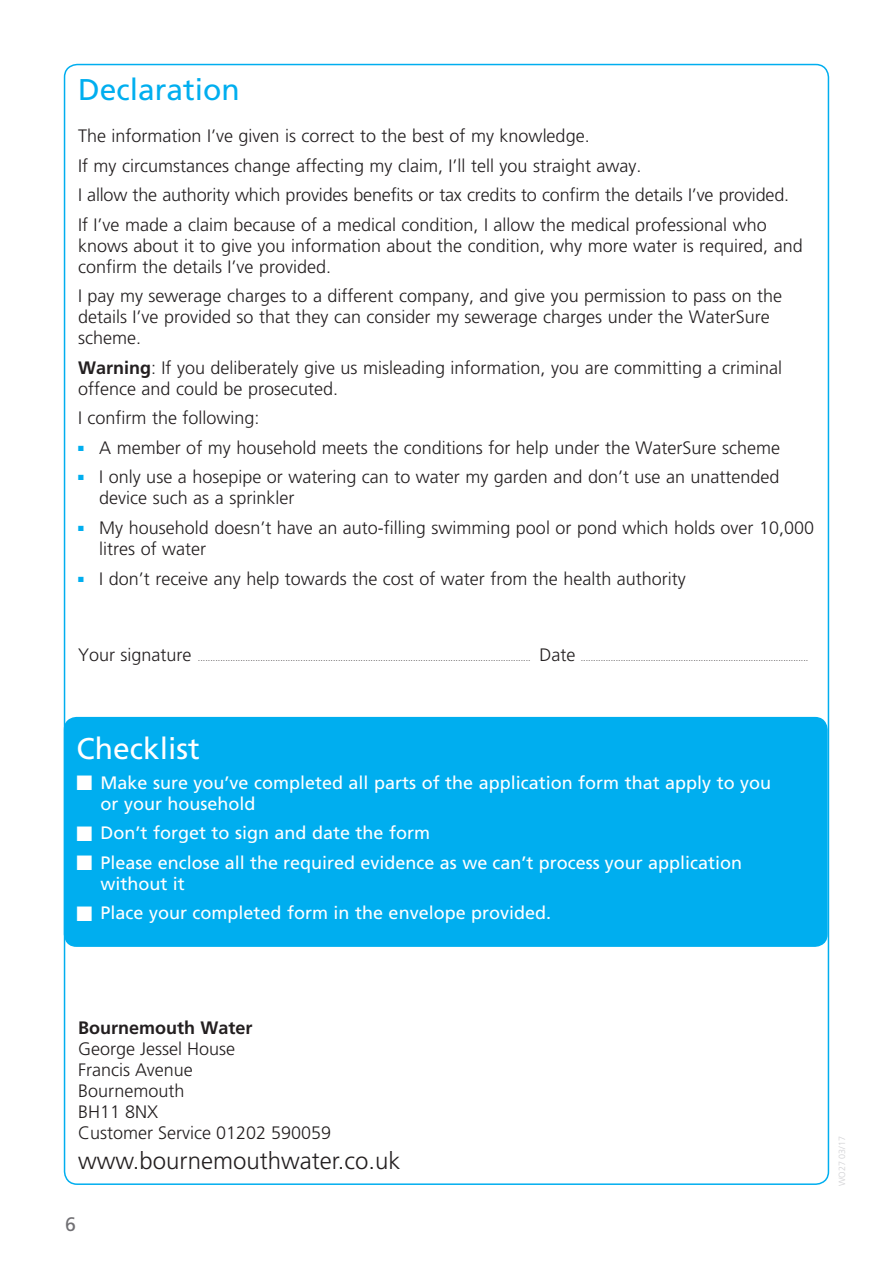
<style>
.page{position:relative;width:893px;height:1263px;background:#fff}
.page>*{position:absolute;margin:0;border:0;box-sizing:border-box;transform-origin:0 0}
.t1{font:30px "Frutiger";color:#00aeef}
.t2{font:30px "Frutiger";color:#fff}
.t3{font:300 24px "Frutiger";color:#231f20}
.t4{font:19.5px "Frutiger";color:#717074}
.t5{font:300 18px/21px "Frutiger";color:#231f20}
.t6{font:18px/21px "Frutiger";color:#fff}
.t7{font:700 18px "Frutiger";color:#231f20}
.t8{font:300 9px "Frutiger";color:#231f20}
.t9{font:300 9px "Frutiger";color:#d0d0d3}
.s1{font-weight:700}
.s2{font-size:18px}
</style>
<div class="page">
<div style="left:64px;top:717px;width:764px;height:230px;background:#00aeef;border-radius:13px"></div>
<p class="t1" style="left:78px;top:72px;width:163px">Declaration</p>
<p class="t5" style="left:78px;top:126px;width:513px">The information I’ve given is correct to the best of my knowledge.</p>
<p class="t5" style="left:78px;top:155px;width:565px">If my circumstances change affecting my claim, I’ll tell you straight away.</p>
<p class="t5" style="left:78px;top:185px;width:713px">I allow the authority which provides benefits or tax credits to confirm the details I’ve provided.</p>
<p class="t5" style="left:78px;top:214px;width:726px">If I’ve made a claim because of a medical condition, I allow the medical professional who knows about it to give you information about the condition, why more water is required, and confirm the details I’ve provided.</p>
<p class="t5" style="left:78px;top:286px;width:706px">I pay my sewerage charges to a different company, and give you permission to pass on the details I’ve provided so that they can consider my sewerage charges under the WaterSure scheme.</p>
<p class="t5" style="left:78px;top:357px;width:706px"><span class="s1">Warning</span>: If you deliberately give us misleading information, you are committing a criminal offence and could be prosecuted.</p>
<p class="t5" style="left:78px;top:408px;width:183px">I confirm the following:</p>
<p class="t5" style="left:78px;top:437px;width:703px"><sup>■</sup> A member of my household meets the conditions for help under the WaterSure scheme</p>
<p class="t5" style="left:99px;top:467px;width:682px;text-indent:-21px"><sup>■</sup> I only use a hosepipe or watering can to water my garden and don’t use an unattended device such as a sprinkler</p>
<p class="t5" style="left:99px;top:517px;width:716px;text-indent:-21px"><sup>■</sup> My household doesn’t have an auto-filling swimming pool or pond which holds over 10,000 litres of water</p>
<p class="t5" style="left:78px;top:568px;width:609px"><sup>■</sup> I don’t receive any help towards the cost of water from the health authority</p>
<p class="t8" style="left:78px;top:653px;width:732px"><span class="s2">Your signature</span> ..................................................................................................................................... <span class="s2">Date</span> ...........................................................................................</p>
<p class="t2" style="left:77px;top:731px;width:125px">Checklist</p>
<p class="t6" style="left:101px;top:772px;width:672px;text-indent:-24px">■ Make sure you’ve completed all parts of the application form that apply to you or your household</p>
<p class="t6" style="left:77px;top:822px;width:355px">■ Don’t forget to sign and date the form</p>
<p class="t6" style="left:101px;top:852px;width:643px;text-indent:-24px">■ Please enclose all the required evidence as we can’t process your application without it</p>
<p class="t6" style="left:77px;top:902px;width:476px">■ Place your completed form in the envelope provided.</p>
<p class="t7" style="left:78px;top:1017px;width:176px">Bournemouth Water</p>
<p class="t5" style="left:78px;top:1038px;width:159px">George Jessel House</p>
<p class="t5" style="left:78px;top:1059px;width:116px">Francis Avenue</p>
<p class="t5" style="left:78px;top:1080px;width:108px">Bournemouth</p>
<p class="t5" style="left:78px;top:1101px;width:82px">BH11 8NX</p>
<p class="t5" style="left:78px;top:1122px;width:255px">Customer Service 01202 590059</p>
<p class="t3" style="left:78px;top:1147px;width:324px">www.bournemouthwater.co.uk</p>
<p class="t4" style="left:65px;top:1212px;width:12px">6</p>
<p class="t9" style="left:837px;top:1186px;width:52px;rotate:-90deg">WO27 03/17</p>
</div>
